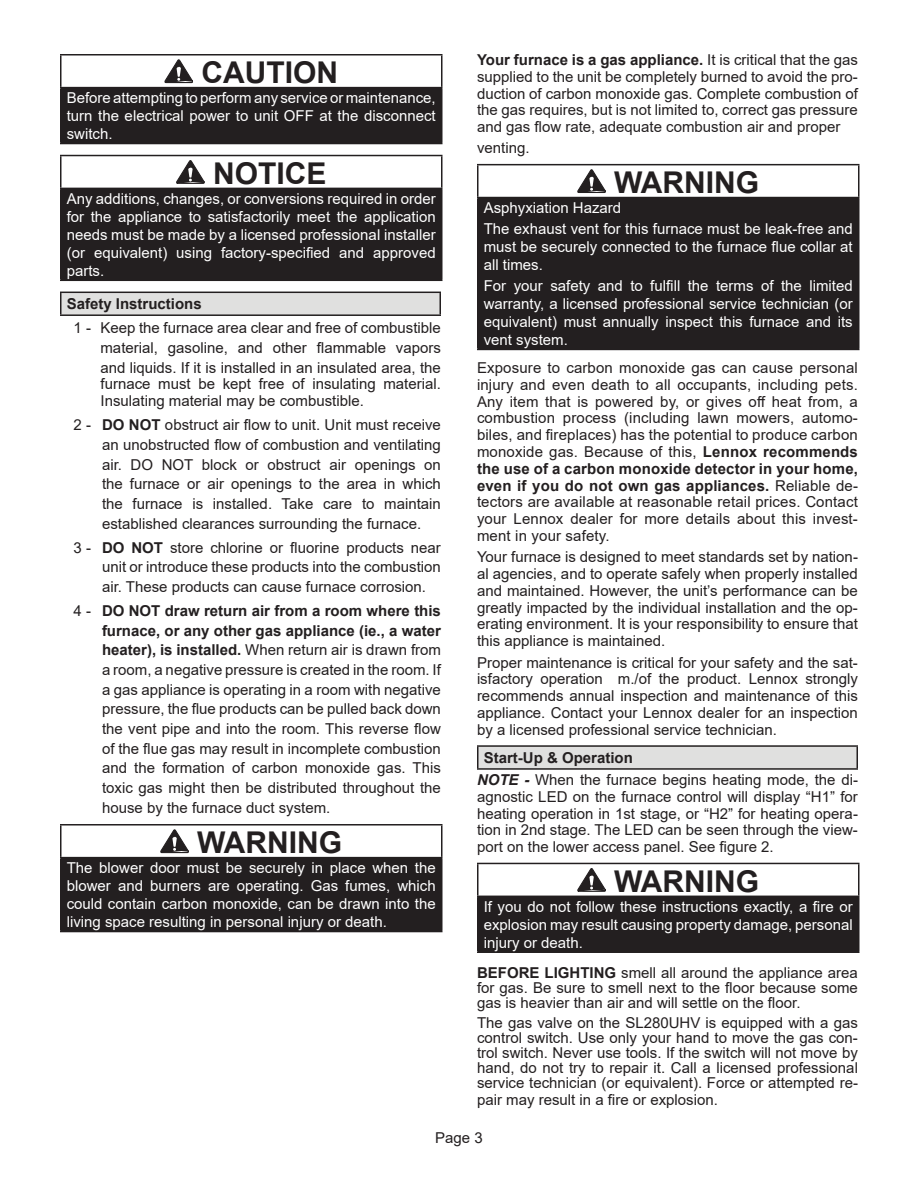
<style>
.page{position:relative;width:918px;height:1188px;background:#fff}
.page>*{position:absolute;margin:0;border:0;box-sizing:border-box;transform-origin:0 0}
.t1{font:700 30px "Arial";color:#231f20}
.t2{font:15px/16.8px "Arial";color:#231f20;text-align:justify}
.t3{font:15px/18px "Arial";color:#fff;text-align:justify}
.t4{font:700 15px "Arial";color:#231f20}
.s1{font-weight:700}
.s2{font-weight:700;font-style:italic}
</style>
<div class="page">
<div style="left:61px;top:88px;width:381px;height:56px;background:#231f20"></div>
<hr style="left:60px;top:54px;width:382px;height:2px;background:#231f20">
<hr style="left:60px;top:55px;width:2px;height:32px;background:#231f20">
<hr style="left:441px;top:55px;width:1px;height:32px;background:#231f20">
<hr style="left:60px;top:87px;width:382px;height:1px;background:#231f20">
<hr style="left:60px;top:88px;width:2px;height:55px;background:#231f20">
<hr style="left:60px;top:143px;width:382px;height:1px;background:#231f20">
<svg style="left:164px;top:59px;width:29px;height:25px"></svg>
<div style="left:61px;top:188px;width:381px;height:92px;background:#231f20"></div>
<hr style="left:60px;top:155px;width:382px;height:1px;background:#231f20">
<hr style="left:60px;top:156px;width:2px;height:32px;background:#231f20">
<hr style="left:441px;top:156px;width:1px;height:32px;background:#231f20">
<hr style="left:60px;top:188px;width:382px;height:1px;background:#231f20">
<hr style="left:60px;top:189px;width:2px;height:91px;background:#231f20">
<hr style="left:60px;top:280px;width:382px;height:1px;background:#231f20">
<svg style="left:176px;top:160px;width:29px;height:24px"></svg>
<div style="left:61px;top:292px;width:379px;height:23px;background:#e0e0df"></div>
<hr style="left:60px;top:292px;width:381px;height:1px;background:#231f20">
<hr style="left:60px;top:293px;width:2px;height:21px;background:#231f20">
<svg style="left:440px;top:293px;width:1px;height:21px"></svg>
<hr style="left:60px;top:314px;width:381px;height:2px;background:#231f20">
<div style="left:61px;top:858px;width:381px;height:74px;background:#231f20"></div>
<hr style="left:60px;top:824px;width:382px;height:2px;background:#231f20">
<hr style="left:60px;top:826px;width:2px;height:31px;background:#231f20">
<hr style="left:441px;top:826px;width:1px;height:31px;background:#231f20">
<hr style="left:60px;top:857px;width:382px;height:1px;background:#231f20">
<hr style="left:60px;top:858px;width:2px;height:73px;background:#231f20">
<hr style="left:60px;top:931px;width:382px;height:1px;background:#231f20">
<svg style="left:160px;top:829px;width:29px;height:25px"></svg>
<div style="left:478px;top:198px;width:381px;height:151px;background:#231f20"></div>
<hr style="left:477px;top:164px;width:383px;height:1px;background:#231f20">
<hr style="left:477px;top:165px;width:1px;height:32px;background:#231f20">
<hr style="left:858px;top:165px;width:2px;height:32px;background:#231f20">
<hr style="left:477px;top:197px;width:383px;height:1px;background:#231f20">
<hr style="left:477px;top:198px;width:1px;height:151px;background:#231f20">
<hr style="left:858px;top:198px;width:2px;height:151px;background:#231f20">
<hr style="left:477px;top:349px;width:383px;height:1px;background:#231f20">
<svg style="left:577px;top:169px;width:29px;height:24px"></svg>
<div style="left:478px;top:746px;width:379px;height:23px;background:#e0e0df"></div>
<hr style="left:477px;top:745px;width:381px;height:2px;background:#231f20">
<svg style="left:477px;top:747px;width:1px;height:21px"></svg>
<hr style="left:856px;top:747px;width:2px;height:21px;background:#231f20">
<hr style="left:477px;top:768px;width:381px;height:2px;background:#231f20">
<div style="left:478px;top:896px;width:381px;height:56px;background:#231f20"></div>
<hr style="left:477px;top:863px;width:383px;height:1px;background:#231f20">
<hr style="left:477px;top:864px;width:1px;height:32px;background:#231f20">
<hr style="left:858px;top:864px;width:2px;height:32px;background:#231f20">
<hr style="left:477px;top:896px;width:383px;height:1px;background:#231f20">
<hr style="left:477px;top:897px;width:1px;height:54px;background:#231f20">
<hr style="left:858px;top:897px;width:2px;height:54px;background:#231f20">
<hr style="left:477px;top:951px;width:383px;height:2px;background:#231f20">
<svg style="left:577px;top:868px;width:29px;height:24px"></svg>
<h1 class="t1" style="left:201px;top:51px;width:138px">CAUTION</h1>
<p class="t3" style="left:67px;top:89px;width:371px">Before attempting to perform any service or maintenance, turn the electrical power to unit OFF at the disconnect switch.</p>
<h1 class="t1" style="left:213px;top:152px;width:115px">NOTICE</h1>
<p class="t3" style="left:67px;top:189px;width:370px">Any additions, changes, or conversions required in order for the appliance to satisfactorily meet the application needs must be made by a licensed professional installer (or equivalent) using factory-specified and approved parts.</p>
<p class="t4" style="left:67px;top:293px;width:137px">Safety Instructions</p>
<p class="t2" style="left:100px;top:318px;width:342px;line-height:19.6px;text-indent:-27px">1 - Keep the furnace area clear and free of combustible material, gasoline, and other flammable vapors and liquids. If it is installed in an insulated area, the</p>
<p class="t2" style="left:100px;top:376px;width:342px">furnace must be kept free of insulating material.<br>Insulating material may be combustible.</p>
<p class="t2" style="left:102px;top:415px;width:340px;line-height:19.6px;text-indent:-28px">2 - <span class="s1">DO NOT</span> obstruct air flow to unit. Unit must receive an unobstructed flow of combustion and ventilating air. DO NOT block or obstruct air openings on the furnace or air openings to the area in which the furnace is installed. Take care to maintain established clearances surrounding the furnace.</p>
<p class="t2" style="left:102px;top:537px;width:340px;line-height:19.6px;text-indent:-28px">3 - <span class="s1">DO NOT</span> store chlorine or fluorine products near unit or introduce these products into the combustion air. These products can cause furnace corrosion.</p>
<p class="t2" style="left:102px;top:601px;width:341px;line-height:19.6px;text-indent:-28px">4 - <span class="s1">DO NOT draw return air from a room where this furnace, or any other gas appliance (ie., a water heater), is installed.</span> When return air is drawn from a room, a negative pressure is created in the room. If a gas appliance is operating in a room with negative pressure, the flue products can be pulled back down the vent pipe and into the room. This reverse flow of the flue gas may result in incomplete combustion and the formation of carbon monoxide gas. This toxic gas might then be distributed throughout the house by the furnace duct system.</p>
<h1 class="t1" style="left:197px;top:821px;width:146px">WARNING</h1>
<p class="t3" style="left:67px;top:859px;width:370px">The blower door must be securely in place when the blower and burners are operating. Gas fumes, which could contain carbon monoxide, can be drawn into the living space resulting in personal injury or death.</p>
<p class="t2" style="left:477px;top:51px;width:383px"><span class="s1">Your furnace is a gas appliance.</span> It is critical that the gas supplied to the unit be completely burned to avoid the pro&shy;duction of carbon monoxide gas. Complete combustion of the gas requires, but is not limited to, correct gas pressure and gas flow rate, adequate combustion air and proper</p>
<p class="t2" style="left:477px;top:140px;width:54px">venting.</p>
<h1 class="t1" style="left:614px;top:161px;width:146px">WARNING</h1>
<p class="t3" style="left:484px;top:197px;width:371px;line-height:21px">Asphyxiation Hazard<br>The exhaust vent for this furnace must be leak-free and</p>
<p class="t3" style="left:484px;top:238px;width:370px">must be securely connected to the furnace flue collar at all times.</p>
<p class="t3" style="left:484px;top:277px;width:370px">For your safety and to fulfill the terms of the limited warranty, a licensed professional service technician (or equivalent) must annually inspect this furnace and its vent system.</p>
<p class="t2" style="left:477px;top:359px;width:383px">Exposure to carbon monoxide gas can cause personal injury and even death to all occupants, including pets.<br>Any item that is powered by, or gives off heat from, a combustion process (including lawn mowers, automo&shy;biles, and fireplaces) has the potential to produce carbon monoxide gas. Because of this, <span class="s1">Lennox recommends the use of a carbon monoxide detector in your home, even if you do not own gas appliances.</span> Reliable de&shy;tectors are available at reasonable retail prices. Contact your Lennox dealer for more details about this invest&shy;ment in your safety.</p>
<p class="t2" style="left:477px;top:549px;width:382px">Your furnace is designed to meet standards set by nation&shy;al agencies, and to operate safely when properly installed and maintained. However, the unit’s performance can be greatly impacted by the individual installation and the op&shy;erating environment. It is your responsibility to ensure that this appliance is maintained.</p>
<p class="t2" style="left:477px;top:654px;width:382px">Proper maintenance is critical for your safety and the sat&shy;isfactory operation m./of the product. Lennox strongly recommends annual inspection and maintenance of this appliance. Contact your Lennox dealer for an inspection by a licensed professional service technician.</p>
<p class="t2" style="left:477px;top:747px;width:382px;line-height:22px;text-indent:7px"><span class="s1">Start-Up &amp; Operation<br></span><span class="s2">NOTE -</span> When the furnace begins heating mode, the di-</p>
<p class="t2" style="left:477px;top:788px;width:382px">agnostic LED on the furnace control will display “H1” for heating operation in 1st stage, or “H2” for heating opera&shy;tion in 2nd stage. The LED can be seen through the view&shy;port on the lower access panel. See figure 2.</p>
<h1 class="t1" style="left:614px;top:860px;width:146px">WARNING</h1>
<p class="t3" style="left:484px;top:897px;width:370px">If you do not follow these instructions exactly, a fire or explosion may result causing property damage, personal injury or death.</p>
<p class="t2" style="left:477px;top:966px;width:383px;line-height:15px"><span class="s1">BEFORE LIGHTING</span> smell all around the appliance area for gas. Be sure to smell next to the floor because some gas is heavier than air and will settle on the floor.</p>
<p class="t2" style="left:477px;top:1015px;width:383px;line-height:15px">The gas valve on the SL280UHV is equipped with a gas control switch. Use only your hand to move the gas con&shy;trol switch. Never use tools. If the switch will not move by hand, do not try to repair it. Call a licensed professional service technician (or equivalent). Force or attempted re-</p>
<p class="t2" style="left:477px;top:1091px;width:242px">pair may result in a fire or explosion.</p>
<p class="t2" style="left:435px;top:1129px;width:49px">Page 3</p>
</div>
